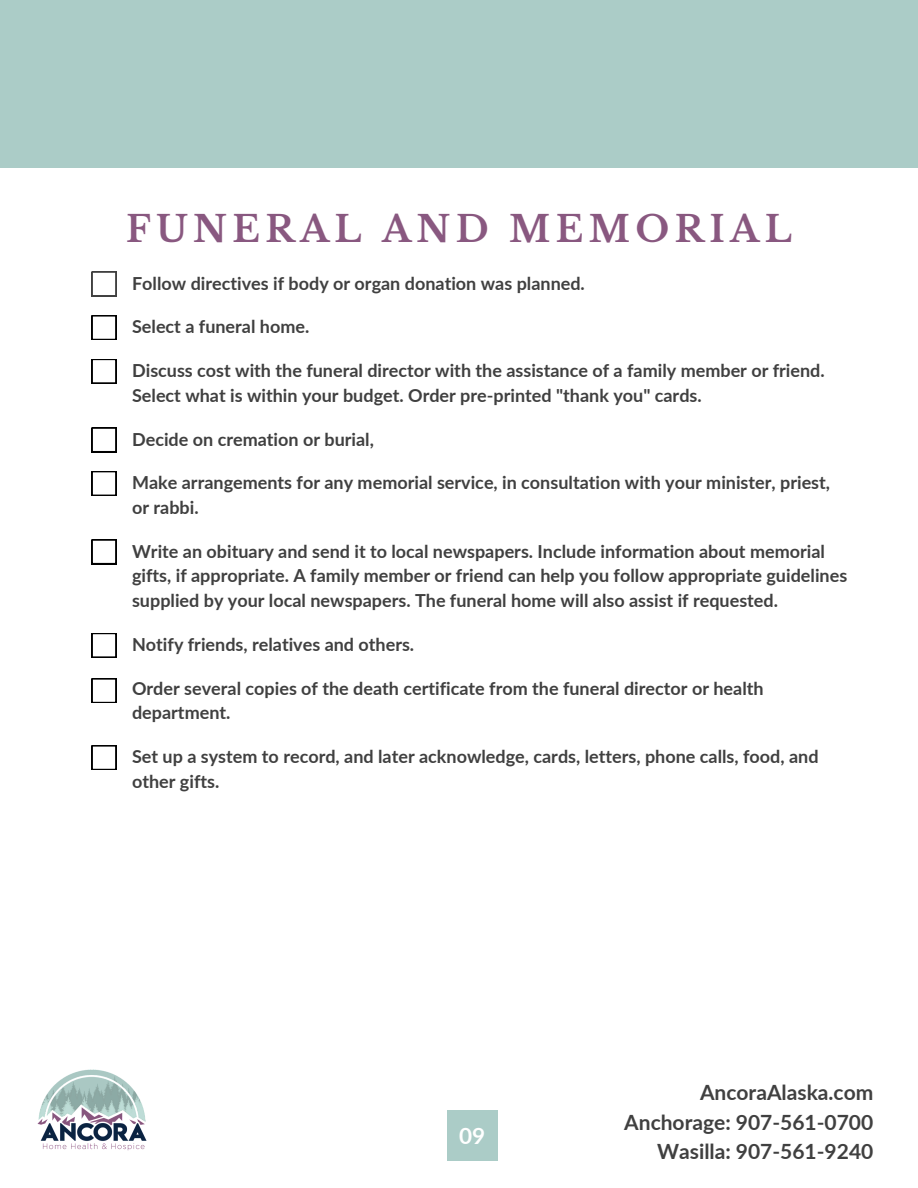
<style>
.page{position:relative;width:918px;height:1188px;background:#fff}
.page>*{position:absolute;margin:0;border:0;box-sizing:border-box;transform-origin:0 0}
.t1{font:700 36px "Libre Baskerville";letter-spacing:.15em;color:#895880}
.t2{font:700 22.5px "Lato";color:#fff}
.t3{font:700 21px/29.2px "Lato";color:#404040;text-align:right}
.t4{font:700 18px/24.8px "Lato";color:#404040}
</style>
<div class="page">
<div style="left:0;top:0;width:918px;height:168px;background:#abccc7"></div>
<div style="left:447px;top:1110px;width:51px;height:51px;background:#abccc7"></div>
<svg style="left:92px;top:272px;width:24px;height:24px"></svg>
<svg style="left:92px;top:315px;width:24px;height:25px"></svg>
<svg style="left:92px;top:359px;width:24px;height:24px"></svg>
<svg style="left:92px;top:428px;width:24px;height:24px"></svg>
<svg style="left:92px;top:471px;width:24px;height:25px"></svg>
<svg style="left:92px;top:540px;width:24px;height:24px"></svg>
<svg style="left:92px;top:633px;width:24px;height:25px"></svg>
<svg style="left:92px;top:678px;width:24px;height:25px"></svg>
<svg style="left:92px;top:745px;width:24px;height:25px"></svg>
<img style="left:37px;top:1069px;width:110px;height:82px">
<p class="t1" style="left:126px;top:207px;width:667px">FUNERAL AND MEMORIAL</p>
<p class="t4" style="left:132px;top:270px;width:454px">Follow directives if body or organ donation was planned.</p>
<p class="t4" style="left:132px;top:314px;width:179px">Select a funeral home.</p>
<p class="t4" style="left:132px;top:358px;width:694px">Discuss cost with the funeral director with the assistance of a family member or friend.<br>Select what is within your budget. Order pre-printed "thank you" cards.</p>
<p class="t4" style="left:132px;top:426px;width:243px">Decide on cremation or burial,</p>
<p class="t4" style="left:132px;top:470px;width:700px">Make arrangements for any memorial service, in consultation with your minister, priest, or rabbi.</p>
<p class="t4" style="left:132px;top:538px;width:717px">Write an obituary and send it to local newspapers. Include information about memorial gifts, if appropriate. A family member or friend can help you follow appropriate guidelines supplied by your local newspapers. The funeral home will also assist if requested.</p>
<p class="t4" style="left:132px;top:632px;width:284px">Notify friends, relatives and others.</p>
<p class="t4" style="left:132px;top:675px;width:633px">Order several copies of the death certificate from the funeral director or health department.</p>
<p class="t4" style="left:132px;top:744px;width:688px">Set up a system to record, and later acknowledge, cards, letters, phone calls, food, and other gifts.</p>
<h1 class="t2" style="left:459px;top:1122px;width:28px">09</h1>
<p class="t3" style="left:624px;top:1078px;width:251px">AncoraAlaska.com<br>Anchorage: 907-561-0700<br>Wasilla: 907-561-9240</p>
</div>
